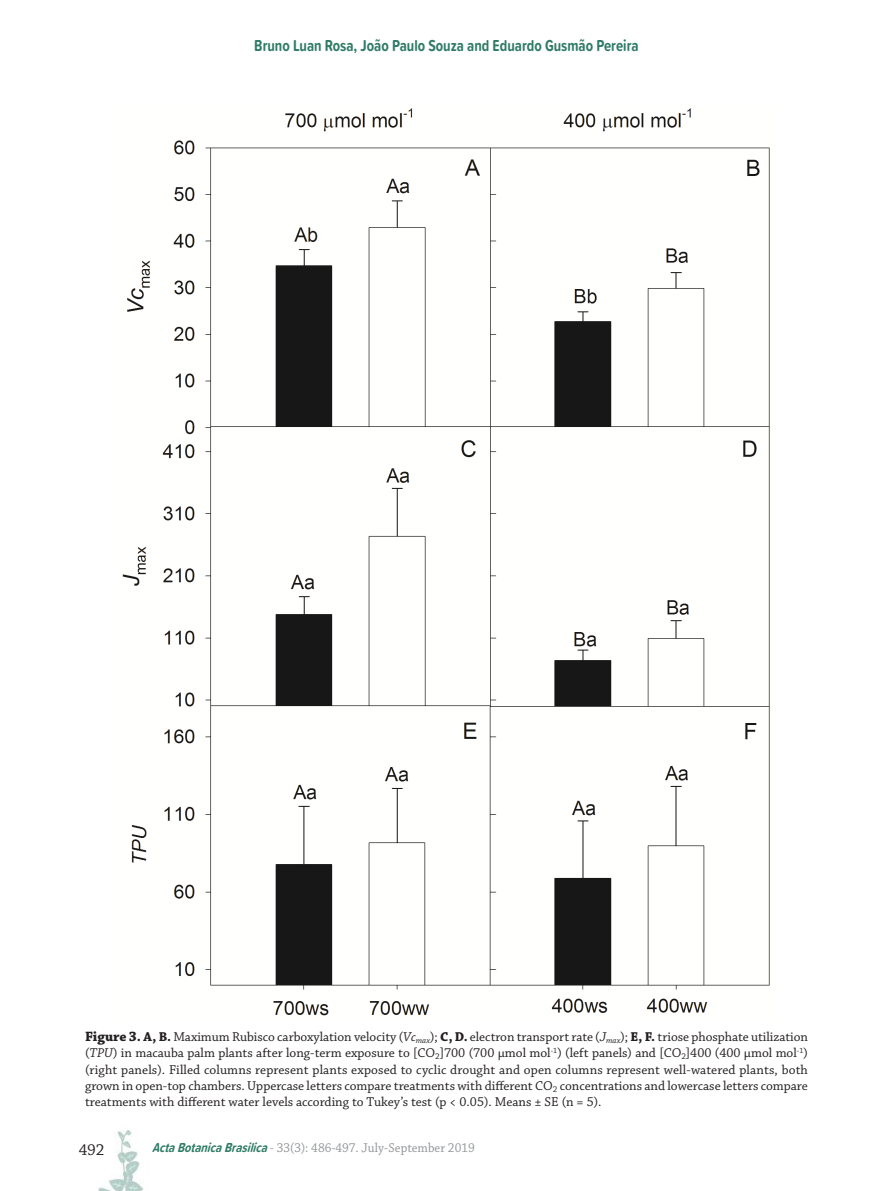
<style>
.page{position:relative;width:893px;height:1191px;background:#fff}
.page>*{position:absolute;margin:0;border:0;box-sizing:border-box;transform-origin:0 0}
.t1{font:700 16.5px "Proxima Soft Cond";color:#2f7b67;scale:.91 1}
.t2{font:16.5px "Chaparral Pro";color:#231f20}
.LEGENDA_-_Tabela_e_F{font:13.5px/16.2px "Chaparral Pro";color:#231f20;text-align:justify}
.t3{font:13.5px "Chaparral Pro";color:#939598;scale:.95 1}
.s1{font-weight:700;font-size:14.25px}
.s2{font-weight:700}
.s3{font-style:italic}
.s4{font-family:"Proxima Soft Cond";font-weight:700;font-style:italic;color:#2f7b67}
</style>
<div class="page">
<img style="left:98px;top:1130px;width:45px;height:61px">
<img style="left:122px;top:108px;width:648px;height:908px">
<p class="t1" style="left:254px;top:33px;width:424px">Bruno Luan Rosa, João Paulo Souza and Eduardo Gusmão Pereira</p>
<p class="LEGENDA_-_Tabela_e_F" style="left:85px;top:1029px;width:724px"><span class="s1">Figure 3.</span> <span class="s2">A, B.</span> Maximum Rubisco carboxylation velocity (<span class="s3">Vc</span><sub>max</sub>); <span class="s2">C, D.</span> electron transport rate (<span class="s3">J</span><sub>max</sub>); <span class="s2">E, F.</span> triose phosphate utilization (<span class="s3">TPU</span>) in macauba palm plants after long-term exposure to [CO<sub>2</sub>]700 (700 μmol mol<sup>-1</sup>) (left panels) and [CO<sub>2</sub>]400 (400 μmol mol<sup>-1</sup>) (right panels). Filled columns represent plants exposed to cyclic drought and open columns represent well-watered plants, both grown in open-top chambers. Uppercase letters compare treatments with different CO<sub>2</sub> concentrations and lowercase letters compare treatments with different water levels according to Tukey’s test (p &lt; 0.05). Means ± SE (n = 5).</p>
<p class="t2" style="left:79px;top:1141px;width:27px">492</p>
<p class="t3" style="left:152px;top:1140px;width:341px"><span class="s4">ActaBotanicaBrasilica</span>- 33(3): 486-497. July-September 2019</p>
</div>
